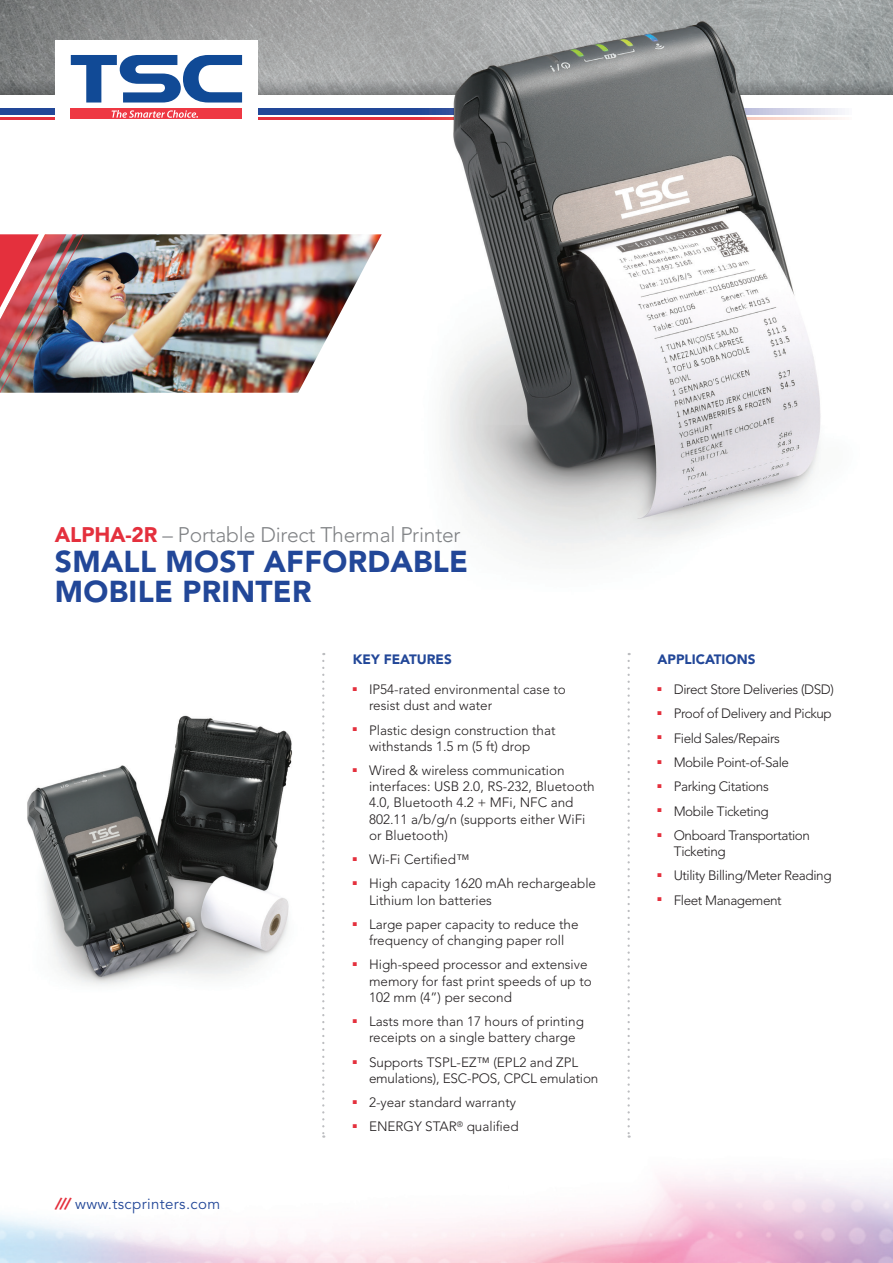
<style>
.page{position:relative;width:893px;height:1263px;background:#fff}
.page>*{position:absolute;margin:0;border:0;box-sizing:border-box;transform-origin:0 0}
.t1{font:900 30px/30px "Avenir";letter-spacing:.01em;color:#224798}
.t2{font:300 21px "Avenir";letter-spacing:-.01em;color:#808285}
.t3{font:15px "Avenir";letter-spacing:.025em;color:#224798}
.t4{font:300 13.5px/16.2px "Avenir";color:#231f20}
.t5{font:300 13.5px/16.2px "Avenir";letter-spacing:-.03em;color:#231f20}
.t6{font:900 13.5px "Avenir";color:#224798}
.s1{font-weight:900;color:#e4303d}
.s2{font-weight:900;font-style:italic;color:#e4303d}
</style>
<div class="page">
<img style="left:27px;top:702px;width:298px;height:293px">
<img style="left:0;top:0;width:404px;height:80px">
<svg style="left:0;top:80px;width:404px;height:14px;background:#8c8e8f"></svg>
<div style="left:0;top:108px;width:851px;height:7px;background:#224798"></div>
<hr style="left:0;top:117px;width:851px;height:2px;background:#e4303d">
<div style="left:55px;top:40px;width:203px;height:87px;background:#fff"></div>
<svg style="left:71px;top:55px;width:171px;height:48px"></svg>
<div style="left:71px;top:109px;width:171px;height:10px;background:#ee3843"></div>
<svg style="left:112px;top:110px;width:86px;height:8px"></svg>
<img style="left:84px;top:234px;width:298px;height:159px">
<img style="left:0;top:234px;width:84px;height:159px">
<svg style="left:627px;top:661px;width:3px;height:477px"></svg>
<svg style="left:322px;top:661px;width:2px;height:477px"></svg>
<img style="left:404px;top:0;width:489px;height:556px">
<img style="left:453px;top:22px;width:368px;height:497px">
<h2 class="t2" style="left:55px;top:523px;width:407px"><span class="s1">ALPHA-2R</span> – Portable Direct Thermal Printer</h2>
<h1 class="t1" style="left:55px;top:547px;width:415px">SMALL MOST AFFORDABLE<br>MOBILE PRINTER</h1>
<p class="t3" style="left:55px;top:1195px;width:167px"><span class="s2">///</span> www.tscprinters.com</p>
<p class="t6" style="left:353px;top:651px;width:101px">KEY FEATURES</p>
<p class="t4" style="left:369px;top:681px;width:198px;text-indent:-16px"><sup>■</sup> IP54-rated environmental case to resist dust and water</p>
<p class="t4" style="left:369px;top:722px;width:188px;text-indent:-16px"><sup>■</sup> Plastic design construction that withstands 1.5 m (5 ft) drop</p>
<p class="t4" style="left:369px;top:762px;width:227px;text-indent:-16px"><sup>■</sup> Wired &amp; wireless communication interfaces: USB 2.0, RS-232, Bluetooth<br>4.0, Bluetooth 4.2 + MFi, NFC and<br>802.11 a/b/g/n (supports either WiFi or Bluetooth)</p>
<p class="t4" style="left:353px;top:851px;width:118px"><sup>■</sup> Wi-Fi Certified™</p>
<p class="t4" style="left:369px;top:876px;width:229px;text-indent:-16px"><sup>■</sup> High capacity 1620 mAh rechargeable<br>Lithium Ion batteries</p>
<p class="t4" style="left:353px;top:916px;width:227px;text-align:center"><sup>■</sup> Large paper capacity to reduce the frequency of changing paper roll</p>
<p class="t4" style="left:369px;top:957px;width:224px;text-indent:-16px"><sup>■</sup> High-speed processor and extensive memory for fast print speeds of up to<br>102 mm (4”) per second</p>
<p class="t4" style="left:353px;top:1013px;width:233px;text-align:center"><sup>■</sup> Lasts more than 17 hours of printing receipts on a single battery charge</p>
<p class="t4" style="left:369px;top:1054px;width:231px;text-indent:-16px"><sup>■</sup> Supports TSPL-EZ™ (EPL2 and ZPL emulations), ESC-POS, CPCL emulation</p>
<p class="t4" style="left:353px;top:1094px;width:165px"><sup>■</sup> 2-year standard warranty</p>
<p class="t4" style="left:353px;top:1119px;width:167px"><sup>■</sup> ENERGY STAR<sup>®</sup> qualified</p>
<p class="t6" style="left:657px;top:651px;width:99px">APPLICATIONS</p>
<p class="t5" style="left:657px;top:681px;width:178px"><sup>■</sup> Direct Store Deliveries (DSD)</p>
<p class="t5" style="left:657px;top:705px;width:176px"><sup>■</sup> Proof of Delivery and Pickup</p>
<p class="t5" style="left:657px;top:730px;width:124px"><sup>■</sup> Field Sales/Repairs</p>
<p class="t5" style="left:657px;top:754px;width:133px"><sup>■</sup> Mobile Point-of-Sale</p>
<p class="t5" style="left:657px;top:778px;width:113px"><sup>■</sup> Parking Citations</p>
<p class="t5" style="left:657px;top:803px;width:113px"><sup>■</sup> Mobile Ticketing</p>
<p class="t5" style="left:674px;top:827px;width:138px;text-indent:-16px"><sup>■</sup> Onboard Transportation<br>Ticketing</p>
<p class="t5" style="left:657px;top:867px;width:176px"><sup>■</sup> Utility Billing/Meter Reading</p>
<p class="t5" style="left:657px;top:892px;width:126px"><sup>■</sup> Fleet Management</p>
</div>
